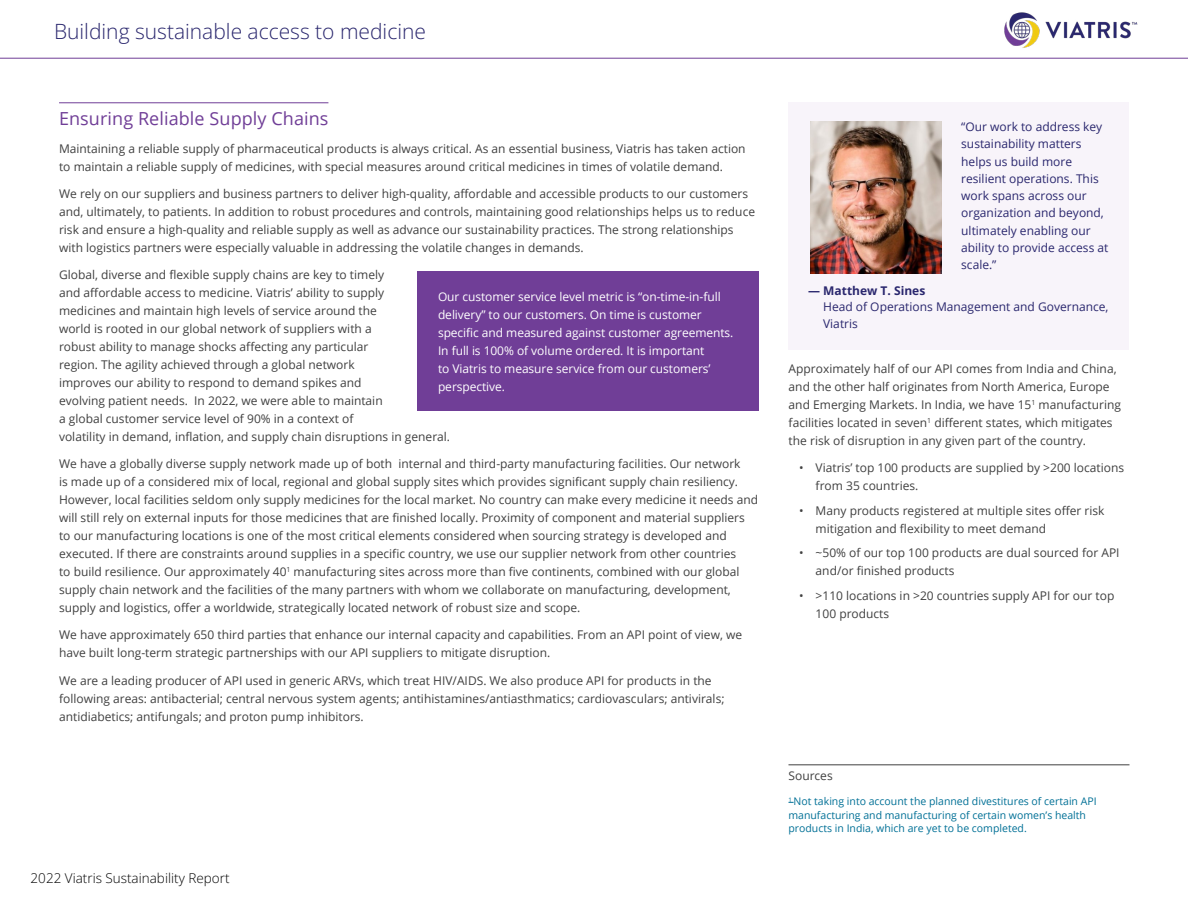
<style>
.page{position:relative;width:1188px;height:918px;background:#fff}
.page>*{position:absolute;margin:0;border:0;box-sizing:border-box;transform-origin:0 0}
.t1{font:300 21px "Open Sans";color:#2a276e}
.t2{font:18px "Open Sans";letter-spacing:.005em;color:#703e97}
.t3{font:300 13.5px "Open Sans";color:#000}
.t4{font:12px/18px "Open Sans";color:#404040}
.t5{font:12px/18px "Open Sans";letter-spacing:-.005em;color:#fff}
.t6{font:12px/17.2px "Open Sans";color:#2a276e}
.t7{font:700 12px "Open Sans";color:#2a276e}
.t8{font:10.5px/13.5px "Open Sans";color:#007096}
</style>
<div class="page">
<hr style="left:0;top:58px;width:1188px;height:1px;background:#703e97">
<img style="left:988px;top:12px;width:158px;height:47px">
<hr style="left:59px;top:103px;width:269px;height:1px;background:#703e97">
<hr style="left:788px;top:765px;width:341px;height:1px;background:#404040">
<div style="left:418px;top:272px;width:341px;height:139px;background:#703e97"></div>
<div style="left:788px;top:103px;width:341px;height:247px;background:#f8f4fa"></div>
<img style="left:810px;top:122px;width:131px;height:152px">
<h1 class="t1" style="left:54px;top:17px;width:374px">Building sustainable access to medicine</h1>
<h2 class="t2" style="left:59px;top:107px;width:271px">Ensuring Reliable Supply Chains</h2>
<p class="t4" style="left:59px;top:139px;width:688px">Maintaining a reliable supply of pharmaceutical products is always critical. As an essential business, Viatris has taken action to maintain a reliable supply of medicines, with special measures around critical medicines in times of volatile demand.</p>
<p class="t4" style="left:59px;top:184px;width:698px">We rely on our suppliers and business partners to deliver high-quality, affordable and accessible products to our customers and, ultimately, to patients. In addition to robust procedures and controls, maintaining good relationships helps us to reduce risk and ensure a high-quality and reliable supply as well as advance our sustainability practices. The strong relationships with logistics partners were especially valuable in addressing the volatile changes in demands.</p>
<p class="t4" style="left:59px;top:265px;width:393px">Global, diverse and flexible supply chains are key to timely<br>and affordable access to medicine. Viatris’ ability to supply<br>medicines and maintain high levels of service around the<br>world is rooted in our global network of suppliers with a<br>robust ability to manage shocks affecting any particular<br>region. The agility achieved through a global network<br>improves our ability to respond to demand spikes and<br>evolving patient needs. In 2022, we were able to maintain<br>a global customer service level of 90% in a context of<br>volatility in demand, inflation, and supply chain disruptions in general.</p>
<p class="t4" style="left:59px;top:455px;width:701px">We have a globally diverse supply network made up of both internal and third-party manufacturing facilities. Our network<br>is made up of a considered mix of local, regional and global supply sites which provides significant supply chain resiliency.<br>However, local facilities seldom only supply medicines for the local market. No country can make every medicine it needs and will still rely on external inputs for those medicines that are finished locally. Proximity of component and material suppliers to our manufacturing locations is one of the most critical elements considered when sourcing strategy is developed and executed. If there are constraints around supplies in a specific country, we use our supplier network from other countries<br>to build resilience. Our approximately 40<sup>1</sup> manufacturing sites across more than five continents, combined with our global supply chain network and the facilities of the many partners with whom we collaborate on manufacturing, development, supply and logistics, offer a worldwide, strategically located network of robust size and scope.</p>
<p class="t4" style="left:59px;top:626px;width:685px">We have approximately 650 third parties that enhance our internal capacity and capabilities. From an API point of view, we have built long-term strategic partnerships with our API suppliers to mitigate disruption.</p>
<p class="t4" style="left:59px;top:671px;width:667px">We are a leading producer of API used in generic ARVs, which treat HIV/AIDS. We also produce API for products in the following areas: antibacterial; central nervous system agents; antihistamines/antiasthmatics; cardiovasculars; antivirals; antidiabetics; antifungals; and proton pump inhibitors.</p>
<p class="t5" style="left:438px;top:287px;width:297px">Our customer service level metric is “on-time-in-full delivery” to our customers. On time is customer specific and measured against customer agreements.<br>In full is 100% of volume ordered. It is important<br>to Viatris to measure service from our customers’ perspective.</p>
<p class="t3" style="left:31px;top:868px;width:200px">2022 Viatris Sustainability Report</p>
<p class="t6" style="left:961px;top:118px;width:149px">“Our work to address key sustainability matters helps us build more resilient operations. This work spans across our organization and beyond, ultimately enabling our ability to provide access at scale.”</p>
<p class="t7" style="left:808px;top:282px;width:119px">— Matthew T. Sines</p>
<p class="t6" style="left:823px;top:298px;width:287px;line-height:16.5px">Head of Operations Management and Governance,<br>Viatris</p>
<p class="t4" style="left:789px;top:359px;width:334px">Approximately half of our API comes from India and China, and the other half originates from North America, Europe and Emerging Markets. In India, we have 15<sup>1</sup> manufacturing facilities located in seven<sup>1</sup> different states, which mitigates the risk of disruption in any given part of the country.</p>
<p class="t4" style="left:816px;top:458px;width:310px;text-indent:-16px">• Viatris’ top 100 products are supplied by &gt;200 locations from 35 countries.</p>
<p class="t4" style="left:816px;top:501px;width:290px;text-indent:-16px">• Many products registered at multiple sites offer risk mitigation and flexibility to meet demand</p>
<p class="t4" style="left:816px;top:544px;width:305px;text-indent:-16px">• ~50% of our top 100 products are dual sourced for API and/or finished products</p>
<p class="t4" style="left:816px;top:587px;width:300px;text-indent:-16px">• &gt;110 locations in &gt;20 countries supply API for our top<br>100 products</p>
<p class="t4" style="left:788px;top:766px;width:46px">Sources</p>
<p class="t8" style="left:788px;top:795px;width:310px"><sup>1</sup> Not taking into account the planned divestitures of certain API manufacturing and manufacturing of certain women’s health products in India, which are yet to be completed.</p>
</div>
